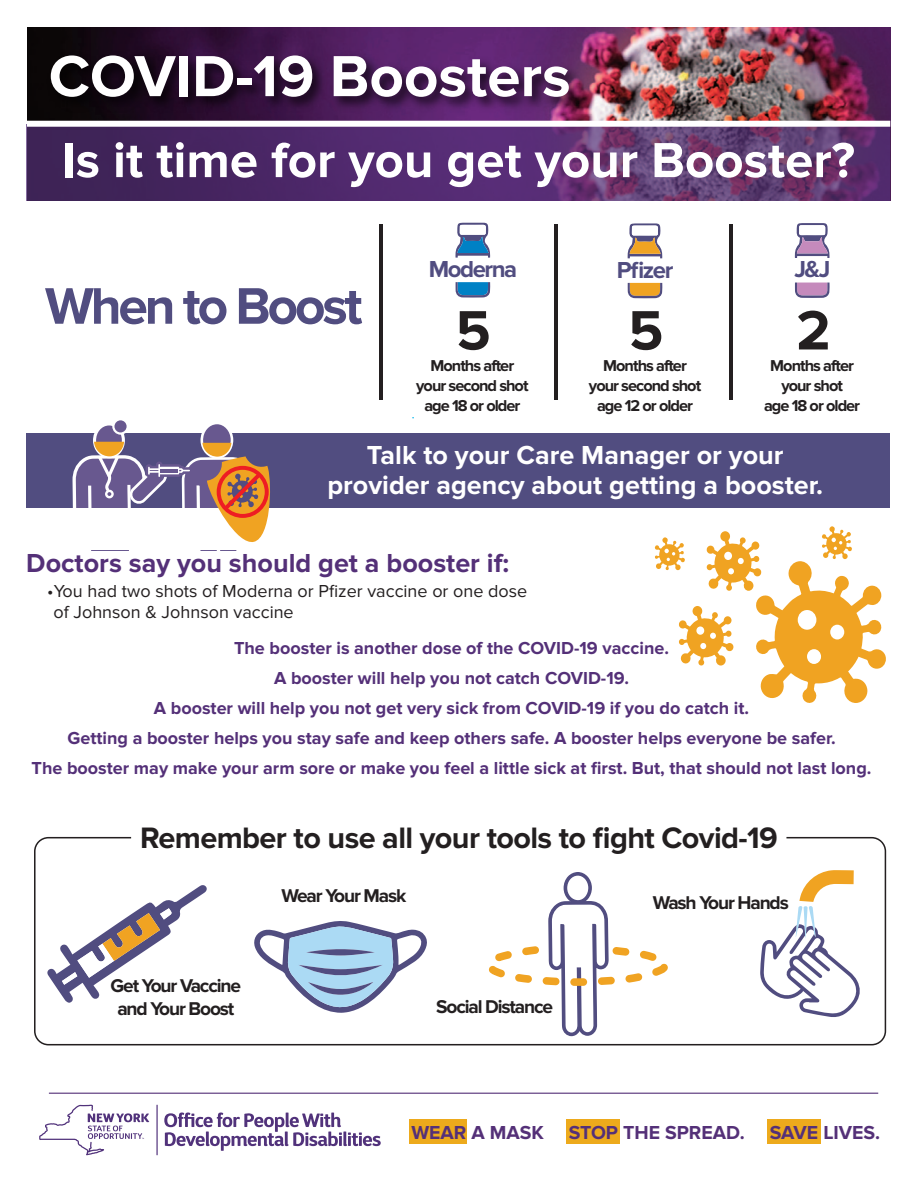
<style>
.page{position:relative;width:918px;height:1188px;background:#fff}
.page>*{position:absolute;margin:0;border:0;box-sizing:border-box;transform-origin:0 0}
.t1{font:700 60px "Proxima Nova";color:#fff}
.t2{font:700 57.45px "Proxima Nova";color:#231f20}
.t3{font:700 53.25px "Proxima Nova";letter-spacing:-.06em;color:#514d80}
.t4{font:700 51px "Proxima Nova";color:#fff}
.t5{font:700 30.6px "Proxima Nova";letter-spacing:-.02em;color:#231f20}
.t6{font:700 27px/30px "Proxima Nova";color:#fff;text-align:center}
.t7{font:700 27px "Proxima Nova";color:#543078}
.t8{font:700 24px "Proxima Nova";letter-spacing:-.06em;color:#514d80}
.t9{font:700 19.5px "Proxima Nova";color:#543078}
.t10{font:700 19.2px/23px "Proxima Nova";letter-spacing:-.06em;color:#231f20;text-align:center}
.t11{font:700 18px/30px "Proxima Nova";color:#543078;text-align:center}
.t12{font:18px/21px "Proxima Nova";color:#231f20}
.t13{font:700 16.35px/19.6px "Proxima Nova";letter-spacing:-.06em;color:#231f20;text-align:center}
</style>
<div class="page">
<div style="left:26px;top:434px;width:864px;height:80px;background:#514d80"></div>
<div style="left:26px;top:508px;width:864px;height:42px;background:#fff"></div>
<svg style="left:72px;top:420px;width:200px;height:122px"></svg>
<div style="left:410px;top:1119px;width:57px;height:25px;background:#edaa1c"></div>
<img style="left:27px;top:27px;width:864px;height:174px">
<hr style="left:156px;top:1105px;width:2px;height:50px;background:#51327b">
<svg style="left:39px;top:1105px;width:110px;height:50px"></svg>
<svg style="left:164px;top:1113px;width:217px;height:38px"></svg>
<hr style="left:49px;top:1093px;width:829px;height:1px;background:#543078">
<div style="left:567px;top:1119px;width:53px;height:25px;background:#edaa1c"></div>
<div style="left:767px;top:1119px;width:54px;height:25px;background:#edaa1c"></div>
<img style="left:33px;top:38px;width:858px;height:100px">
<svg style="left:655px;top:526px;width:231px;height:177px"></svg>
<svg style="left:34px;top:837px;width:852px;height:208px"></svg>
<div style="left:26px;top:124px;width:864px;height:77px;background:#543078;opacity:.71"></div>
<svg style="left:795px;top:283px;width:35px;height:15px"></svg>
<svg style="left:795px;top:223px;width:35px;height:35px"></svg>
<svg style="left:456px;top:282px;width:34px;height:16px"></svg>
<svg style="left:455px;top:223px;width:35px;height:35px"></svg>
<svg style="left:628px;top:283px;width:34px;height:15px"></svg>
<svg style="left:628px;top:223px;width:34px;height:35px"></svg>
<hr style="left:379px;top:224px;width:4px;height:175px;background:#231f20">
<hr style="left:554px;top:224px;width:4px;height:175px;background:#231f20">
<hr style="left:730px;top:224px;width:3px;height:175px;background:#231f20">
<div style="left:27px;top:121px;width:863px;height:6px;background:#fff"></div>
<h1 class="t1" style="left:49px;top:56px;width:523px">COVID-19 Boosters</h1>
<h3 class="t4" style="left:62px;top:143px;width:795px">Is it time for you get your Booster?</h3>
<h3 class="t3" style="left:45px;top:288px;width:319px">When to Boost</h3>
<h3 class="t8" style="left:429px;top:261px;width:90px">Moderna</h3>
<h3 class="t8" style="left:794px;top:261px;width:37px">J&amp;J</h3>
<h2 class="t2" style="left:456px;top:310px;width:36px">5</h2>
<p class="t13" style="left:416px;top:357px;width:114px">Months after your second shot age 18 or older</p>
<h3 class="t8" style="left:617px;top:261px;width:58px">Pfizer</h3>
<h2 class="t2" style="left:628px;top:310px;width:36px">5</h2>
<p class="t13" style="left:589px;top:357px;width:114px">Months after your second shot age 12 or older</p>
<h2 class="t2" style="left:796px;top:310px;width:36px">2</h2>
<p class="t13" style="left:764px;top:357px;width:98px">Months after your shot<br>age 18 or older</p>
<h3 class="t6" style="left:327px;top:443px;width:497px">Talk to your Care Manager or your provider agency about getting a booster.</h3>
<h3 class="t7" style="left:26px;top:554px;width:485px">Doctors say you should get a booster if:</h3>
<p class="t12" style="left:53px;top:580px;width:475px;text-indent:-6px">•You had two shots of Moderna or Pfizer vaccine or one dose of Johnson &amp; Johnson vaccine</p>
<p class="t11" style="left:32px;top:635px;width:841px">The booster is another dose of the COVID-19 vaccine.<br>A booster will help you not catch COVID-19.<br>A booster will help you not get very sick from COVID-19 if you do catch it.<br>Getting a booster helps you stay safe and keep others safe. A booster helps everyone be safer.<br>The booster may make your arm sore or make you feel a little sick at first. But, that should not last long.</p>
<h3 class="t5" style="left:140px;top:827px;width:639px">Remember to use all your tools to fight Covid-19</h3>
<p class="t10" style="left:111px;top:975px;width:132px">Get Your Vaccine and Your Boost</p>
<p class="t10" style="left:282px;top:885px;width:126px">Wear Your Mask</p>
<p class="t10" style="left:436px;top:997px;width:118px">Social Distance</p>
<p class="t10" style="left:653px;top:893px;width:138px">Wash Your Hands</p>
<p class="t9" style="left:411px;top:1126px;width:134px">WEAR A MASK</p>
<p class="t9" style="left:569px;top:1126px;width:178px">STOP THE SPREAD.</p>
<p class="t9" style="left:770px;top:1126px;width:112px">SAVE LIVES.</p>
</div>
